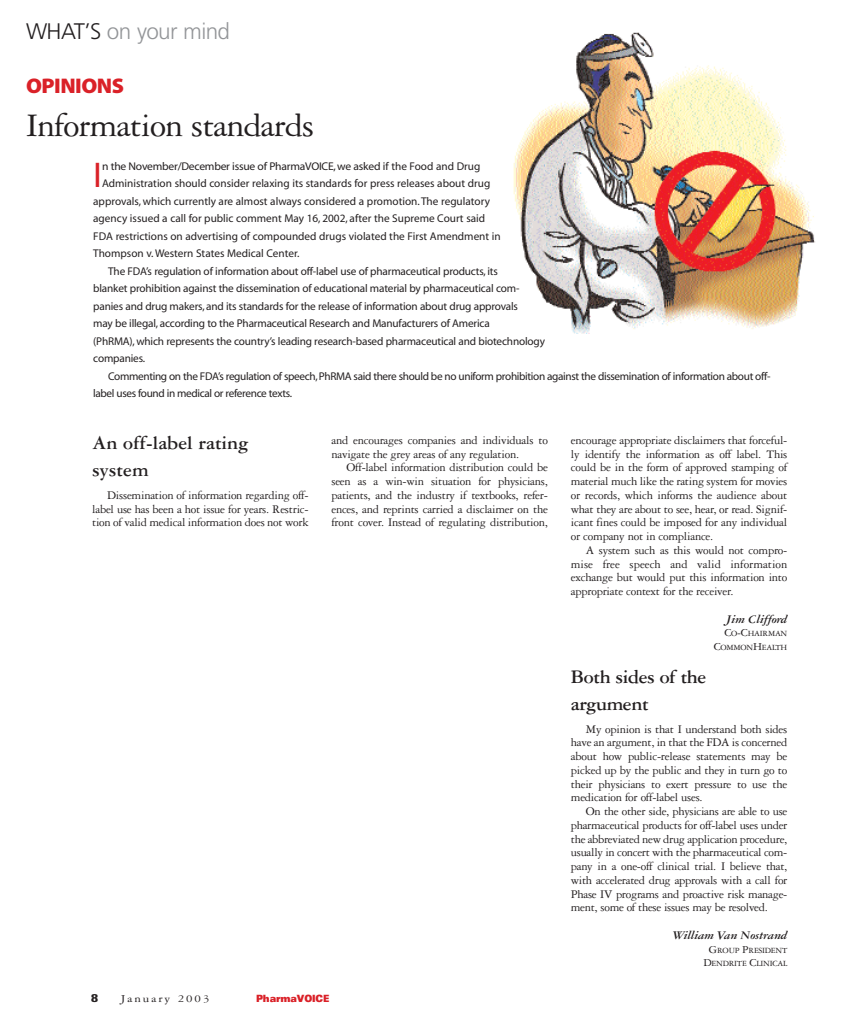
<style>
.page{position:relative;width:855px;height:1035px;background:#fff}
.page>*{position:absolute;margin:0;border:0;box-sizing:border-box;transform-origin:0 0}
.t1{font:35.88px "Myriad MM 400 600";color:#da2128}
.t2{font:35px "Garamond Three";letter-spacing:-.025em;color:#231f20}
.t3{font:300 22.5px "Frutiger";letter-spacing:-.03em;color:#939598}
.t4{font:21.25px "Myriad MM 830 600";letter-spacing:-.025em;color:#da2128}
.t5{font:700 20px/27.5px "Garamond Three";color:#231f20}
.t6{font:700 20px/27.5px "Garamond Three";letter-spacing:-.02em;color:#231f20}
.t7{font:12.5px/13.8px "Garamond Three";letter-spacing:-.02em;color:#231f20;text-align:justify}
.t8{font:italic 700 12.5px "Garamond Three";letter-spacing:-.02em;color:#231f20}
.t9{font:11.25px "Myriad MM 400 600";letter-spacing:-.015em;color:#231f20}
.t10{font:11.25px "Garamond Three";letter-spacing:.15em;color:#231f20;scale:1.15 1}
.t11{font:700 condensed 11.25px "Univers";color:#231f20;scale:1.4 1}
.t12{font:900 expanded 10px "Univers";letter-spacing:-.015em;color:#da2128;scale:.75 1}
.t13{font:8.5px/13.8px "Garamond Three";letter-spacing:-.025em;color:#231f20;text-align:right}
.s1{color:#231f20}
.s2{font-size:11.25px}
</style>
<div class="page">
<img style="left:513px;top:32px;width:302px;height:301px">
<h3 class="t3" style="left:26px;top:22px;width:206px"><span class="s1">WHAT’S</span> on your mind</h3>
<h3 class="t4" style="left:26px;top:77px;width:100px">OPINIONS</h3>
<h2 class="t2" style="left:26px;top:113px;width:290px">Information standards</h2>
<h1 class="t1" style="left:93px;top:162px;width:10px">I</h1>
<p class="t9" style="left:102px;top:162px;width:380px">n the November/December issue of PharmaVOICE, we asked if the Food and Drug</p>
<p class="t9" style="left:102px;top:179px;width:390px">Administration should consider relaxing its standards for press releases about drug</p>
<p class="t9" style="left:93px;top:197px;width:398px">approvals, which currently are almost always considered a promotion. The regulatory</p>
<p class="t9" style="left:93px;top:214px;width:393px">agency issued a call for public comment May 16, 2002, after the Supreme Court said</p>
<p class="t9" style="left:93px;top:232px;width:409px">FDA restrictions on advertising of compounded drugs violated the First Amendment in</p>
<p class="t9" style="left:93px;top:249px;width:208px">Thompson v. Western States Medical Center.</p>
<p class="t9" style="left:108px;top:267px;width:391px">The FDA’s regulation of information about off-label use of pharmaceutical products, its</p>
<p class="t9" style="left:93px;top:284px;width:428px">blanket prohibition against the dissemination of educational material by pharmaceutical com-</p>
<p class="t9" style="left:93px;top:302px;width:426px">panies and drug makers, and its standards for the release of information about drug approvals</p>
<p class="t9" style="left:93px;top:319px;width:398px">may be illegal, according to the Pharmaceutical Research and Manufacturers of America</p>
<p class="t9" style="left:93px;top:337px;width:453px">(PhRMA), which represents the country’s leading research-based pharmaceutical and biotechnology</p>
<p class="t9" style="left:93px;top:354px;width:53px">companies.</p>
<p class="t9" style="left:108px;top:372px;width:664px">Commenting on the FDA’s regulation of speech,PhRMA said there should be no uniform prohibition against the dissemination of information about off-</p>
<p class="t9" style="left:93px;top:389px;width:200px">label uses found in medical or reference texts.</p>
<p class="t7" style="left:571px;top:434px;width:218px">encourage appropriate disclaimers that forceful&shy;ly identify the information as off label. This could be in the form of approved stamping of material much like the rating system for movies or records, which informs the audience about what they are about to see, hear, or read. Signif&shy;icant fines could be imposed for any individual or company not in compliance.</p>
<p class="t7" style="left:571px;top:544px;width:218px;text-indent:15px">A system such as this would not compro&shy;mise free speech and valid information exchange but would put this information into appropriate context for the receiver.</p>
<p class="t8" style="left:726px;top:614px;width:63px">Jim Clifford</p>
<p class="t13" style="left:714px;top:628px;width:75px"><span class="s2">C</span>O<span class="s2">-C</span>HAIRMAN<br><span class="s2">C</span>OMMON<span class="s2">H</span>EALTH</p>
<h3 class="t6" style="left:571px;top:664px;width:137px">Both sides of the argument</h3>
<p class="t7" style="left:571px;top:723px;width:218px;text-indent:15px">My opinion is that I understand both sides have an argument, in that the FDA is concerned about how public-release statements may be picked up by the public and they in turn go to their physicians to exert pressure to use the medication for off-label uses.</p>
<p class="t7" style="left:571px;top:805px;width:218px;text-indent:15px">On the other side, physicians are able to use pharmaceutical products for off-label uses under the abbreviated new drug application procedure, usually in concert with the pharmaceutical com&shy;pany in a one-off clinical trial. I believe that, with accelerated drug approvals with a call for Phase IV programs and proactive risk manage&shy;ment, some of these issues may be resolved.</p>
<p class="t8" style="left:673px;top:931px;width:116px">William Van Nostrand</p>
<p class="t13" style="left:703px;top:944px;width:85px"><span class="s2">G</span>ROUP <span class="s2">P</span>RESIDENT<br><span class="s2">D</span>ENDRITE <span class="s2">C</span>LINICAL</p>
<h3 class="t5" style="left:92px;top:431px;width:158px">An off-label rating system</h3>
<p class="t7" style="left:92px;top:489px;width:218px;text-indent:15px">Dissemination of information regarding off&shy;label use has been a hot issue for years. Restric&shy;tion of valid medical information does not work</p>
<p class="t7" style="left:331px;top:434px;width:218px">and encourages companies and individuals to navigate the grey areas of any regulation.</p>
<p class="t7" style="left:331px;top:462px;width:218px;text-indent:15px">Off-label information distribution could be seen as a win-win situation for physicians, patients, and the industry if textbooks, refer&shy;ences, and reprints carried a disclaimer on the front cover. Instead of regulating distribution,</p>
<p class="t11" style="left:91px;top:994px;width:6px">8</p>
<p class="t10" style="left:121px;top:994px;width:79px">January 2003</p>
<p class="t12" style="left:256px;top:995px;width:99px">PharmaVOICE</p>
</div>
